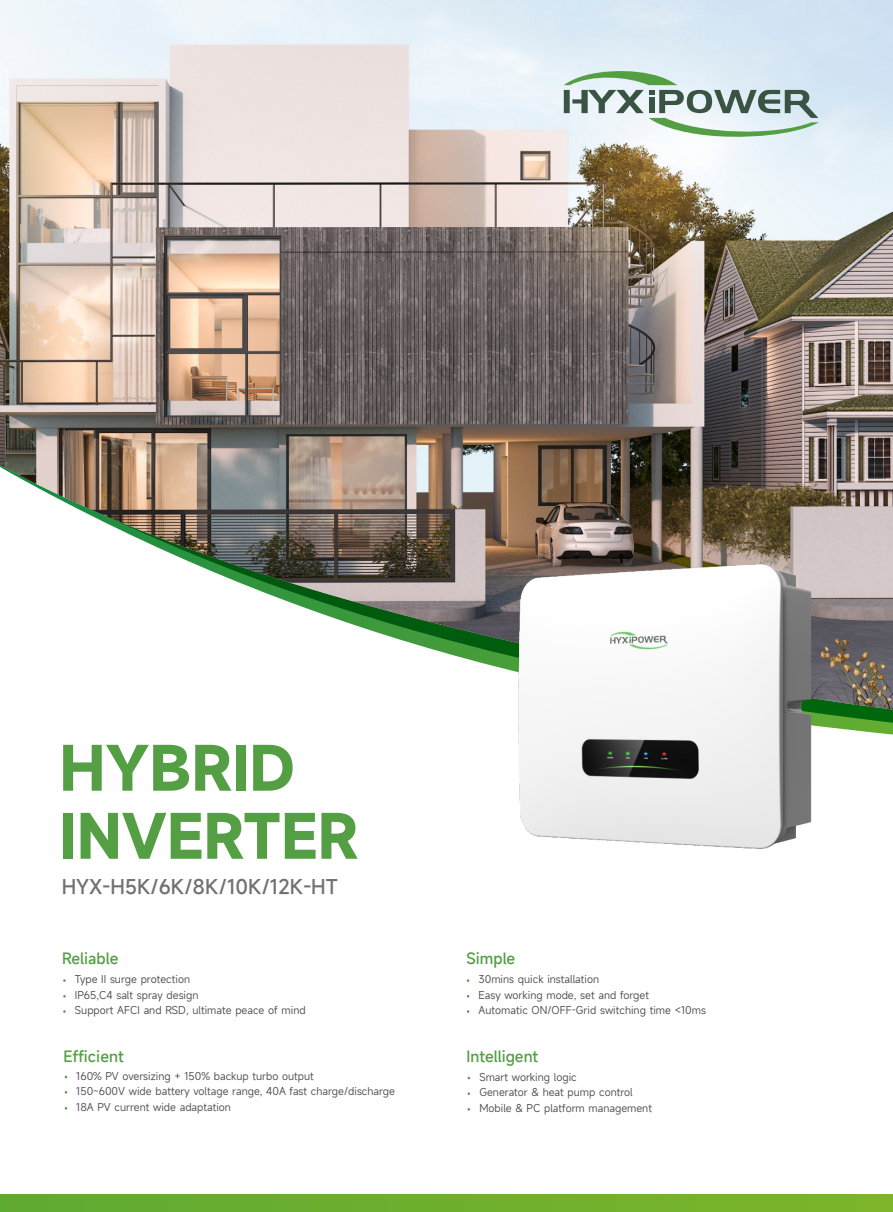
<style>
.page{position:relative;width:893px;height:1212px;background:#fff}
.page>*{position:absolute;margin:0;border:0;box-sizing:border-box;transform-origin:0 0}
.t1{font:700 57px/67.9px "Mi Sans";color:#549f44}
.t2{font:500 19.5px "Mi Sans";color:#717171}
.t3{font:500 15px "Mi Sans";color:#549f44}
.t4{font:10.5px/15.6px "Mi Sans";color:#4c4948}
</style>
<div class="page">
<img style="left:0;top:0;width:893px;height:711px">
<svg style="left:564px;top:68px;width:255px;height:73px;background:#bfd1cd"></svg>
<div style="left:0;top:1194px;width:893px;height:18px;background:linear-gradient(to right,#5fab32,#7db42a)"></div>
<img style="left:514px;top:560px;width:300px;height:289px">
<h1 class="t1" style="left:59px;top:733px;width:300px">HYBRID<br>INVERTER</h1>
<h2 class="t2" style="left:62px;top:877px;width:278px">HYX-H5K/6K/8K/10K/12K-HT</h2>
<h3 class="t3" style="left:62px;top:951px;width:58px">Reliable</h3>
<h3 class="t3" style="left:466px;top:951px;width:50px">Simple</h3>
<p class="t4" style="left:75px;top:971px;width:117px">Type II surge protection</p>
<p class="t4" style="left:75px;top:1002px;width:232px">Support AFCI and RSD, ultimate peace of mind</p>
<p class="t4" style="left:75px;top:987px;width:125px">IP65,C4 salt spray design</p>
<p class="t4" style="left:479px;top:971px;width:122px">30mins quick installation</p>
<p class="t4" style="left:479px;top:1002px;width:229px">Automatic ON/OFF-Grid switching time &lt;10ms</p>
<p class="t4" style="left:479px;top:987px;width:172px">Easy working mode, set and forget</p>
<h3 class="t3" style="left:64px;top:1048px;width:62px">Efficient</h3>
<h3 class="t3" style="left:466px;top:1048px;width:73px">Intelligent</h3>
<p class="t4" style="left:76px;top:1068px;width:320px">160% PV oversizing + 150% backup turbo output<br>150~600V wide battery voltage range, 40A fast charge/discharge<br>18A PV current wide adaptation</p>
<p class="t4" style="left:479px;top:1069px;width:174px">Smart working logic<br>Generator &amp; heat pump control<br>Mobile &amp; PC platform management</p>
</div>
